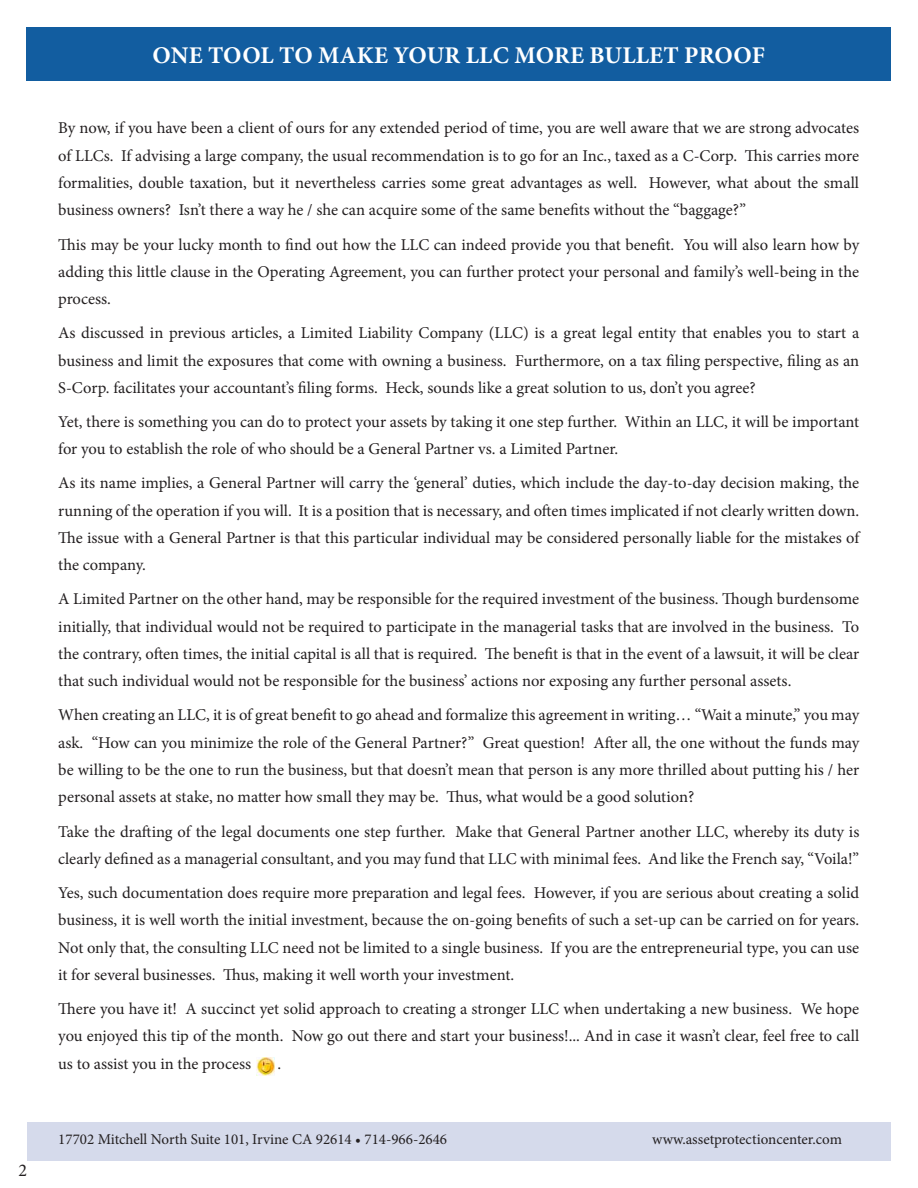
<style>
.page{position:relative;width:918px;height:1188px;background:#fff}
.page>*{position:absolute;margin:0;border:0;box-sizing:border-box;transform-origin:0 0}
.t1{font:700 24px "Minion Pro";letter-spacing:.005em;color:#fff}
.t2{font:18px "Minion Pro";color:#231f20}
.t3{font:16.5px/27.3px "Minion Pro";letter-spacing:-.005em;color:#231f20;text-align:justify}
.t4{font:15px "Minion Pro";color:#231f20}
</style>
<div class="page">
<div style="left:27px;top:1122px;width:864px;height:39px;background:#d5daeb"></div>
<div style="left:27px;top:27px;width:864px;height:54px;background:#125da0"></div>
<img style="left:256px;top:1057px;width:18px;height:18px">
<p class="t2" style="left:18px;top:1159px;width:10px">2</p>
<h1 class="t1" style="left:152px;top:38px;width:614px">ONE TOOL TO MAKE YOUR LLC MORE BULLET PROOF</h1>
<p class="t3" style="left:58px;top:115px;width:802px">By now, if you have been a client of ours for any extended period of time, you are well aware that we are strong advocates of LLCs. If advising a large company, the usual recommendation is to go for an Inc., taxed as a C-Corp. This carries more formalities, double taxation, but it nevertheless carries some great advantages as well. However, what about the small business owners? Isn’t there a way he / she can acquire some of the same benefits without the “baggage?”</p>
<p class="t3" style="left:58px;top:231px;width:803px">This may be your lucky month to find out how the LLC can indeed provide you that benefit. You will also learn how by adding this little clause in the Operating Agreement, you can further protect your personal and family’s well-being in the process.</p>
<p class="t3" style="left:58px;top:319px;width:803px">As discussed in previous articles, a Limited Liability Company (LLC) is a great legal entity that enables you to start a business and limit the exposures that come with owning a business. Furthermore, on a tax filing perspective, filing as an S-Corp. facilitates your accountant’s filing forms. Heck, sounds like a great solution to us, don’t you agree?</p>
<p class="t3" style="left:58px;top:408px;width:802px">Yet, there is something you can do to protect your assets by taking it one step further. Within an LLC, it will be important for you to establish the role of who should be a General Partner vs. a Limited Partner.</p>
<p class="t3" style="left:58px;top:470px;width:803px">As its name implies, a General Partner will carry the ‘general’ duties, which include the day-to-day decision making, the running of the operation if you will. It is a position that is necessary, and often times implicated if not clearly written down.<br>The issue with a General Partner is that this particular individual may be considered personally liable for the mistakes of the company.</p>
<p class="t3" style="left:58px;top:586px;width:803px">A Limited Partner on the other hand, may be responsible for the required investment of the business. Though burdensome initially, that individual would not be required to participate in the managerial tasks that are involved in the business. To the contrary, often times, the initial capital is all that is required. The benefit is that in the event of a lawsuit, it will be clear that such individual would not be responsible for the business’ actions nor exposing any further personal assets.</p>
<p class="t3" style="left:58px;top:702px;width:803px">When creating an LLC, it is of great benefit to go ahead and formalize this agreement in writing… “Wait a minute,” you may ask. “How can you minimize the role of the General Partner?” Great question! After all, the one without the funds may be willing to be the one to run the business, but that doesn’t mean that person is any more thrilled about putting his / her personal assets at stake, no matter how small they may be. Thus, what would be a good solution?</p>
<p class="t3" style="left:58px;top:818px;width:803px">Take the drafting of the legal documents one step further. Make that General Partner another LLC, whereby its duty is clearly defined as a managerial consultant, and you may fund that LLC with minimal fees. And like the French say, “Voila!”</p>
<p class="t3" style="left:58px;top:879px;width:803px">Yes, such documentation does require more preparation and legal fees. However, if you are serious about creating a solid business, it is well worth the initial investment, because the on-going benefits of such a set-up can be carried on for years.<br>Not only that, the consulting LLC need not be limited to a single business. If you are the entrepreneurial type, you can use it for several businesses. Thus, making it well worth your investment.</p>
<p class="t3" style="left:58px;top:995px;width:803px">There you have it! A succinct yet solid approach to creating a stronger LLC when undertaking a new business. We hope you enjoyed this tip of the month. Now go out there and start your business!... And in case it wasn’t clear, feel free to call us to assist you in the process</p>
<p class="t3" style="left:277px;top:1050px;width:5px">.</p>
<p class="t4" style="left:58px;top:1130px;width:390px">17702 Mitchell North Suite 101, Irvine CA 92614 • 714-966-2646</p>
<p class="t4" style="left:652px;top:1130px;width:191px">www.assetprotectioncenter.com</p>
</div>
